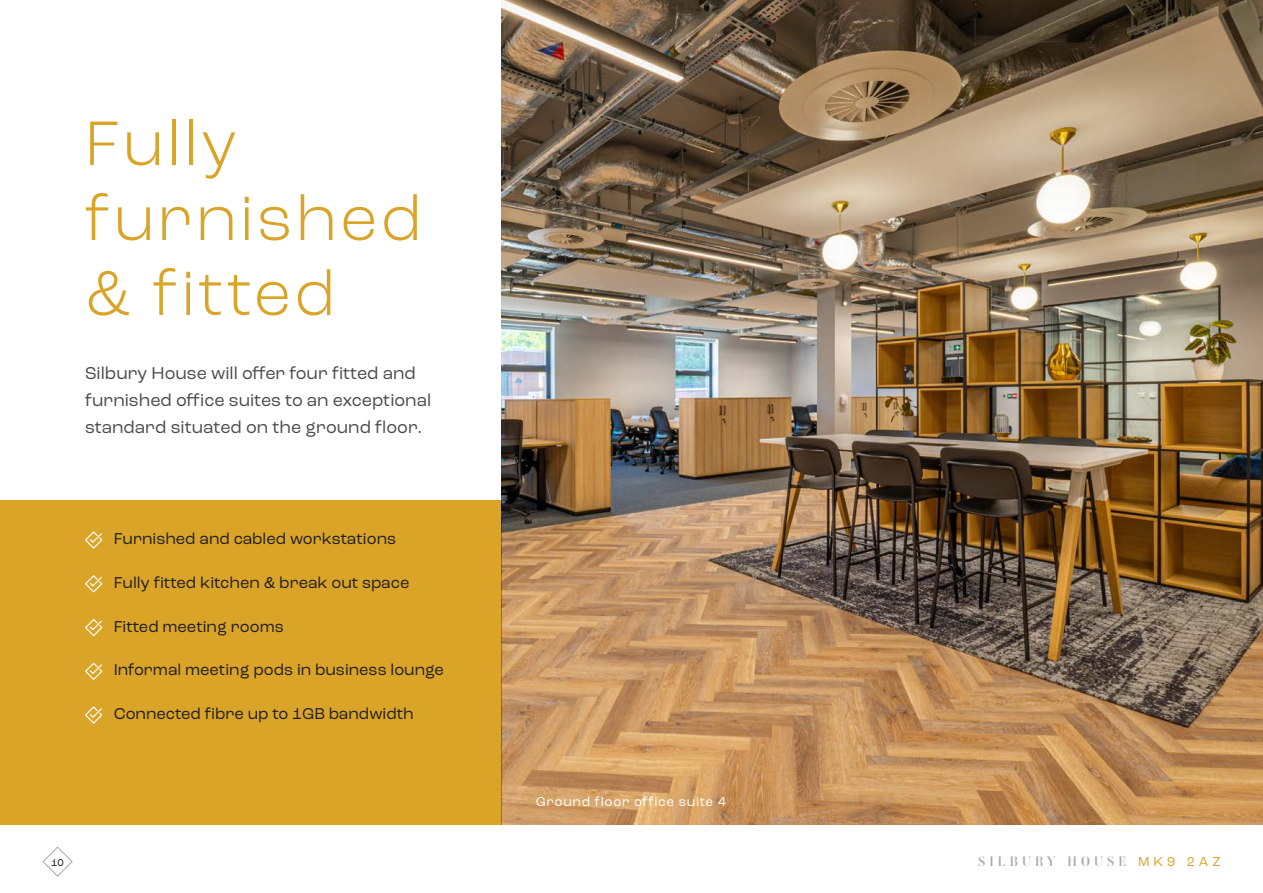
<style>
.page{position:relative;width:1263px;height:893px;background:#fff}
.page>*{position:absolute;margin:0;border:0;box-sizing:border-box;transform-origin:0 0}
.t1{font:300 66px/75px "Roc Grotesk";letter-spacing:.05em;color:#d9a428}
.t2{font:18px/27px "Roc Grotesk";color:#4d4c4b}
.t3{font:16.5px "Roc Grotesk";color:#231f20}
.t4{font:13.5px "Roc Grotesk";letter-spacing:.05em;color:#fff}
.t5{font:600 13.5px "Ambroise Std";letter-spacing:.3em;color:#a8a9ad}
.t6{font:10.5px "Roc Grotesk";color:#0b171c}
.s1{font-family:"Roc Grotesk";font-weight:400;color:#d9a428}
</style>
<div class="page">
<svg style="left:42px;top:846px;width:31px;height:31px"></svg>
<img style="left:502px;top:0;width:761px;height:825px">
<div style="left:0;top:500px;width:502px;height:325px;background:#d9a428"></div>
<svg style="left:85px;top:531px;width:18px;height:18px"></svg>
<svg style="left:85px;top:575px;width:18px;height:18px"></svg>
<svg style="left:85px;top:619px;width:18px;height:18px"></svg>
<svg style="left:85px;top:662px;width:18px;height:18px"></svg>
<svg style="left:85px;top:706px;width:18px;height:18px"></svg>
<p class="t1" style="left:85px;top:105px;width:338px">Fully furnished &amp; fitted</p>
<p class="t2" style="left:85px;top:360px;width:348px">Silbury House will offer four fitted and furnished office suites to an exceptional standard situated on the ground floor.</p>
<p class="t3" style="left:114px;top:529px;width:284px">Furnished and cabled workstations</p>
<p class="t3" style="left:114px;top:572px;width:297px">Fully fitted kitchen &amp; break out space</p>
<p class="t3" style="left:114px;top:616px;width:172px">Fitted meeting rooms</p>
<p class="t3" style="left:114px;top:660px;width:332px">Informal meeting pods in business lounge</p>
<p class="t3" style="left:114px;top:704px;width:302px">Connected fibre up to 1GB bandwidth</p>
<p class="t6" style="left:51px;top:856px;width:14px">10</p>
<p class="t4" style="left:536px;top:793px;width:191px">Ground floor office suite 4</p>
<p class="t5" style="left:978px;top:853px;width:244px">SILBURY HOUSE <span class="s1">MK9 2AZ</span></p>
</div>
